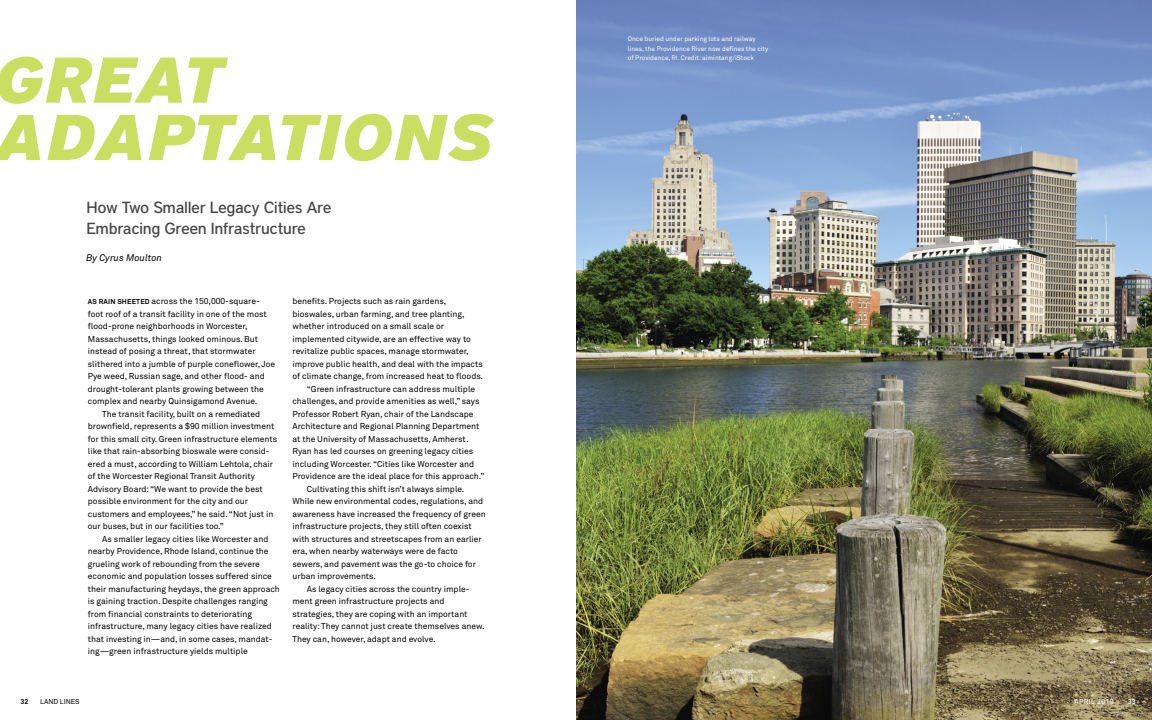
<style>
.page{position:relative;width:1152px;height:720px;background:#fff}
.page>*{position:absolute;margin:0;border:0;box-sizing:border-box;transform-origin:0 0}
.t1{font:italic 900 64.3px/57.4px "District";letter-spacing:.015em;color:#cade62}
.t2{font:500 16.1px/20.6px "District";letter-spacing:-.025em;color:#474546}
.t3{font:italic 9.5px "Akkurat Pro";color:#000}
.t4{font:8.5px "Akkurat Pro";color:#000}
.t5{font:7px "Akkurat Pro";color:#000}
.t6{font:7px "Akkurat Pro";letter-spacing:.05em;color:#fff}
.t7{font:700 7px "Akkurat Pro";color:#000}
.t8{font:700 7px "Akkurat Pro";color:#fff}
.t9{font:6.5px/9.5px "Akkurat Pro";color:#fff}
.s1{font-weight:700;font-size:7px}
</style>
<div class="page">
<img style="left:576px;top:0;width:576px;height:720px">
<h1 class="t1" style="left:-10px;top:50px;width:500px">GREAT<br>ADAPTATIONS</h1>
<h2 class="t2" style="left:87px;top:197px;width:246px">How Two Smaller Legacy Cities Are<br>Embracing Green Infrastructure</h2>
<p class="t3" style="left:86px;top:252px;width:77px">By Cyrus Moulton</p>
<p class="t4" style="left:88px;top:296px;width:173px"><span class="s1">AS RAIN SHEETED</span> across the 150,000-square-</p>
<p class="t4" style="left:88px;top:309px;width:180px">foot roof of a transit facility in one of the most</p>
<p class="t4" style="left:88px;top:321px;width:161px">flood-prone neighborhoods in Worcester,</p>
<p class="t4" style="left:88px;top:334px;width:172px">Massachusetts, things looked ominous. But</p>
<p class="t4" style="left:88px;top:346px;width:169px">instead of posing a threat, that stormwater</p>
<p class="t4" style="left:88px;top:359px;width:189px">slithered into a jumble of purple coneflower, Joe</p>
<p class="t4" style="left:88px;top:371px;width:178px">Pye weed, Russian sage, and other flood- and</p>
<p class="t4" style="left:88px;top:384px;width:177px">drought-tolerant plants growing between the</p>
<p class="t4" style="left:88px;top:396px;width:171px">complex and nearby Quinsigamond Avenue.</p>
<p class="t4" style="left:102px;top:409px;width:159px">The transit facility, built on a remediated</p>
<p class="t4" style="left:88px;top:421px;width:188px">brownfield, represents a $90 million investment</p>
<p class="t4" style="left:88px;top:434px;width:191px">for this small city. Green infrastructure elements</p>
<p class="t4" style="left:88px;top:446px;width:183px">like that rain-absorbing bioswale were consid-</p>
<p class="t4" style="left:88px;top:459px;width:187px">ered a must, according to William Lehtola, chair</p>
<p class="t4" style="left:88px;top:471px;width:169px">of the Worcester Regional Transit Authority</p>
<p class="t4" style="left:88px;top:484px;width:176px">Advisory Board: “We want to provide the best</p>
<p class="t4" style="left:88px;top:496px;width:162px">possible environment for the city and our</p>
<p class="t4" style="left:88px;top:509px;width:187px">customers and employees,” he said. “Not just in</p>
<p class="t4" style="left:88px;top:521px;width:137px">our buses, but in our facilities too.”</p>
<p class="t4" style="left:102px;top:534px;width:168px">As smaller legacy cities like Worcester and</p>
<p class="t4" style="left:88px;top:546px;width:182px">nearby Providence, Rhode Island, continue the</p>
<p class="t4" style="left:88px;top:559px;width:174px">grueling work of rebounding from the severe</p>
<p class="t4" style="left:88px;top:571px;width:186px">economic and population losses suffered since</p>
<p class="t4" style="left:88px;top:584px;width:194px">their manufacturing heydays, the green approach</p>
<p class="t4" style="left:88px;top:596px;width:182px">is gaining traction. Despite challenges ranging</p>
<p class="t4" style="left:88px;top:609px;width:166px">from financial constraints to deteriorating</p>
<p class="t4" style="left:88px;top:621px;width:186px">infrastructure, many legacy cities have realized</p>
<p class="t4" style="left:88px;top:634px;width:186px">that investing in—and, in some cases, mandat-</p>
<p class="t4" style="left:88px;top:646px;width:161px">ing—green infrastructure yields multiple</p>
<p class="t4" style="left:292px;top:296px;width:155px">benefits. Projects such as rain gardens,</p>
<p class="t4" style="left:292px;top:309px;width:174px">bioswales, urban farming, and tree planting,</p>
<p class="t4" style="left:292px;top:321px;width:153px">whether introduced on a small scale or</p>
<p class="t4" style="left:292px;top:334px;width:180px">implemented citywide, are an effective way to</p>
<p class="t4" style="left:292px;top:346px;width:178px">revitalize public spaces, manage stormwater,</p>
<p class="t4" style="left:292px;top:359px;width:192px">improve public health, and deal with the impacts</p>
<p class="t4" style="left:292px;top:371px;width:192px">of climate change, from increased heat to floods.</p>
<p class="t4" style="left:307px;top:384px;width:170px">“Green infrastructure can address multiple</p>
<p class="t4" style="left:292px;top:396px;width:189px">challenges, and provide amenities as well,” says</p>
<p class="t4" style="left:292px;top:409px;width:183px">Professor Robert Ryan, chair of the Landscape</p>
<p class="t4" style="left:292px;top:421px;width:188px">Architecture and Regional Planning Department</p>
<p class="t4" style="left:292px;top:434px;width:178px">at the University of Massachusetts, Amherst.</p>
<p class="t4" style="left:292px;top:446px;width:182px">Ryan has led courses on greening legacy cities</p>
<p class="t4" style="left:292px;top:459px;width:183px">including Worcester. “Cities like Worcester and</p>
<p class="t4" style="left:292px;top:471px;width:193px">Providence are the ideal place for this approach.”</p>
<p class="t4" style="left:307px;top:484px;width:159px">Cultivating this shift isn’t always simple.</p>
<p class="t4" style="left:292px;top:496px;width:192px">While new environmental codes, regulations, and</p>
<p class="t4" style="left:292px;top:509px;width:195px">awareness have increased the frequency of green</p>
<p class="t4" style="left:292px;top:521px;width:181px">infrastructure projects, they still often coexist</p>
<p class="t4" style="left:292px;top:534px;width:191px">with structures and streetscapes from an earlier</p>
<p class="t4" style="left:292px;top:546px;width:167px">era, when nearby waterways were de facto</p>
<p class="t4" style="left:292px;top:559px;width:185px">sewers, and pavement was the go-to choice for</p>
<p class="t4" style="left:292px;top:571px;width:85px">urban improvements.</p>
<p class="t4" style="left:307px;top:584px;width:164px">As legacy cities across the country imple-</p>
<p class="t4" style="left:292px;top:596px;width:153px">ment green infrastructure projects and</p>
<p class="t4" style="left:292px;top:609px;width:177px">strategies, they are coping with an important</p>
<p class="t4" style="left:292px;top:621px;width:194px">reality: They cannot just create themselves anew.</p>
<p class="t4" style="left:292px;top:634px;width:145px">They can, however, adapt and evolve.</p>
<p class="t7" style="left:21px;top:697px;width:9px">32</p>
<p class="t5" style="left:40px;top:698px;width:41px">LAND LINES</p>
<p class="t9" style="left:628px;top:34px;width:142px">Once buried under parking lots and railway lines, the Providence River now defines the city of Providence, RI. Credit: aimintang/iStock</p>
<p class="t6" style="left:1074px;top:698px;width:41px">APRIL 2019</p>
<p class="t8" style="left:1128px;top:697px;width:9px">33</p>
</div>
